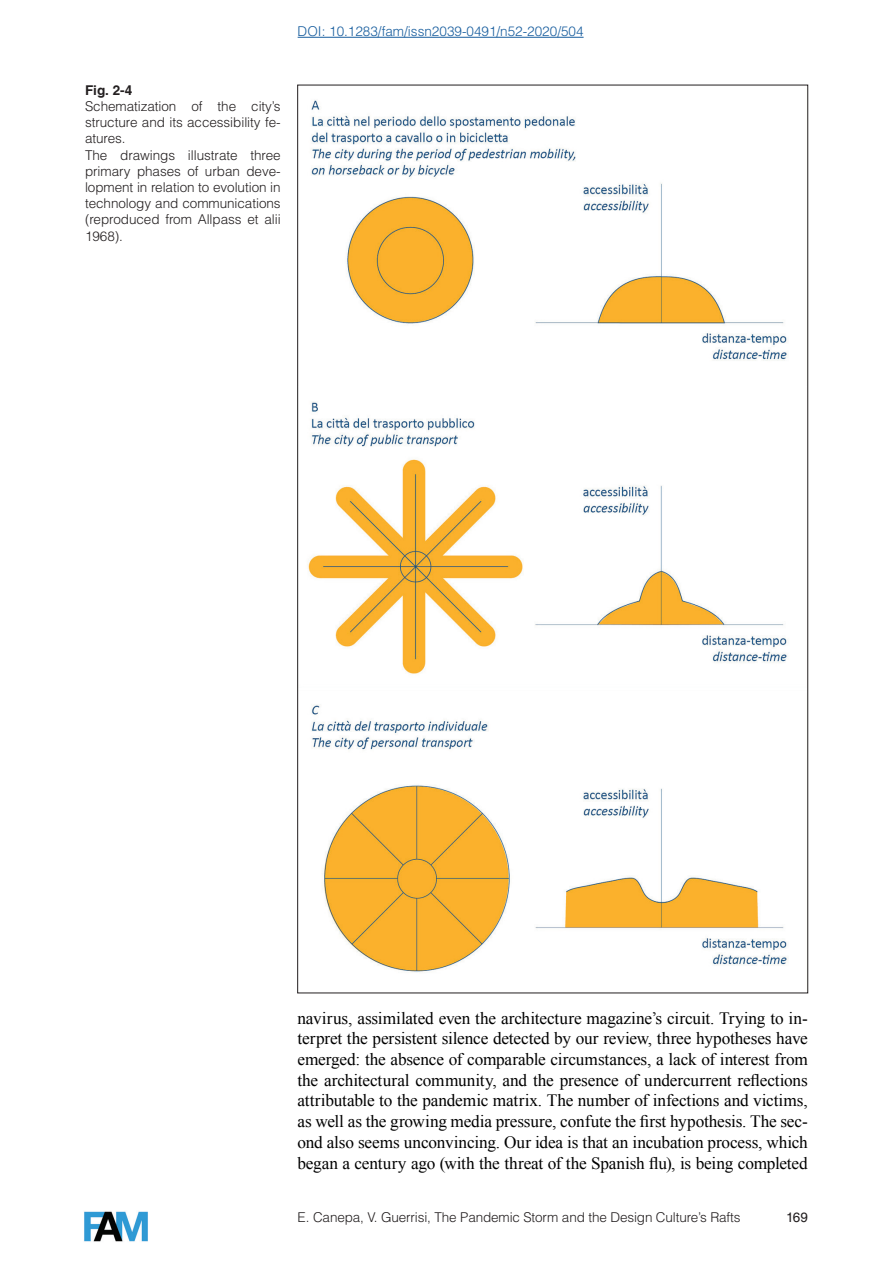
<style>
.page{position:relative;width:893px;height:1263px;background:#fff}
.page>*{position:absolute;margin:0;border:0;box-sizing:border-box;transform-origin:0 0}
.t1{font:17.25px/20.7px "Times New Roman";letter-spacing:-.01em;color:#000001;text-align:justify}
.t2{font:300 13.5px/16.2px "Helvetica LT Std";letter-spacing:-.005em;color:#231f20}
.t3{font:300 13.5px "Helvetica LT Std";color:#175d9e}
.t4{font:700 13.5px "Helvetica";color:#231f20}
.t5{font:13.5px "Helvetica";color:#231f20}
</style>
<div class="page">
<img style="left:84px;top:1211px;width:64px;height:31px">
<img style="left:311px;top:100px;width:476px;height:261px">
<img style="left:308px;top:402px;width:479px;height:272px">
<img style="left:311px;top:705px;width:477px;height:268px">
<hr style="left:298px;top:37px;width:286px;height:1px;background:#175d9e">
<p class="t3" style="left:298px;top:23px;width:287px">DOI: 10.1283/fam/issn2039-0491/n52-2020/504</p>
<p class="t4" style="left:85px;top:82px;width:49px">Fig. 2-4</p>
<p class="t2" style="left:85px;top:98px;width:197px">Schematization of the city’s structure and its accessibility fe&shy;atures.<br>The drawings illustrate three primary phases of urban deve&shy;lopment in relation to evolution in technology and communications (reproduced from Allpass et alii<br>1968).</p>
<p class="t1" style="left:297px;top:1007px;width:512px">navirus, assimilated even the architecture magazine’s circuit. Trying to in&shy;terpret the persistent silence detected by our review, three hypotheses have emerged: the absence of comparable circumstances, a lack of interest from the architectural community, and the presence of undercurrent reflections attributable to the pandemic matrix. The number of infections and victims, as well as the growing media pressure, confute the first hypothesis. The sec&shy;ond also seems unconvincing. Our idea is that an incubation process, which began a century ago (with the threat of the Spanish flu), is being completed</p>
<p class="t2" style="left:298px;top:1208px;width:444px">E. Canepa, V. Guerrisi, The Pandemic Storm and the Design Culture’s Rafts</p>
<p class="t5" style="left:786px;top:1209px;width:23px">169</p>
</div>
